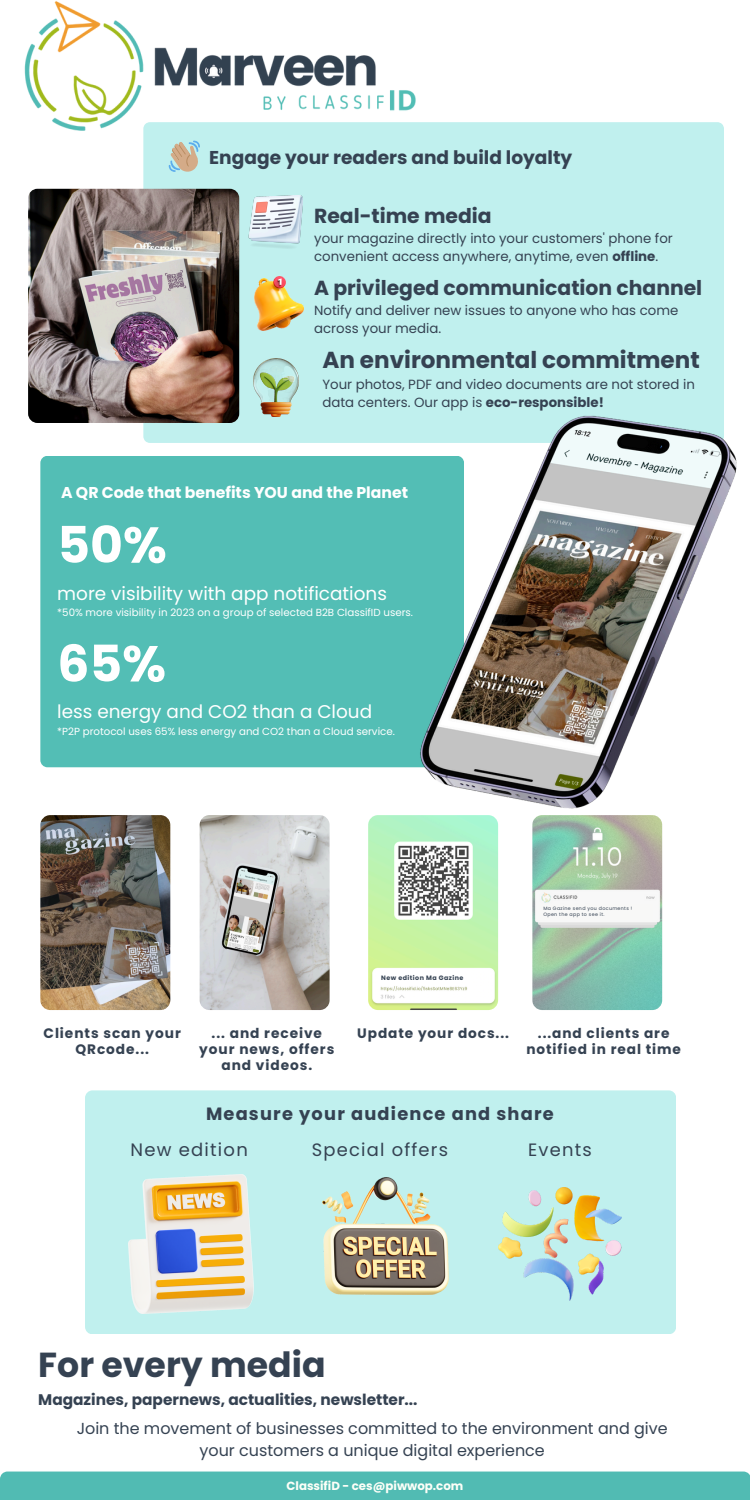
<style>
.page{position:relative;width:750px;height:1500px;background:#fff}
.page>*{position:absolute;margin:0;border:0;box-sizing:border-box;transform-origin:0 0}
.t1{font:700 50.5px "Poppins";color:#fff}
.t2{font:700 34.75px "Poppins";color:#354252}
.t3{font:700 23.12px "Poppins";color:#354252}
.t4{font:700 20.38px "Poppins";color:#354252}
.t5{font:700 18.62px "Poppins";color:#354252}
.t6{font:18.38px "Poppins";color:#fff}
.t7{font:18px "Poppins";letter-spacing:.07em;color:#354252}
.t8{font:17.88px "Poppins";letter-spacing:.07em;color:#354252}
.t9{font:700 17.75px "Poppins";letter-spacing:.07em;color:#354252}
.t10{font:16px/21.4px "Poppins";color:#354252;text-align:center}
.t11{font:700 15.75px "Poppins";color:#fff}
.t12{font:700 15.38px "Poppins";color:#354252}
.t13{font:700 13.75px/16.1px "Poppins";letter-spacing:.07em;color:#354252;text-align:center}
.t14{font:700 13.62px/16.1px "Poppins";letter-spacing:.065em;color:#354252;text-align:center}
.t15{font:13.38px/17.9px "Poppins";color:#354252}
.t16{font:700 11.75px "Poppins";color:#fdfff8}
.t17{font:10.25px "Poppins";color:#fff}
.t18{font:700 6.38px "Poppins";letter-spacing:.07em;color:#354252}
.t19{font:4.75px "Poppins";letter-spacing:.07em;color:#354252}
.s1{font-weight:700}
</style>
<div class="page">
<div style="left:143px;top:122px;width:580px;height:321px;background:#c0f0ee"></div>
<img style="left:253px;top:358px;width:45px;height:59px">
<img style="left:28px;top:189px;width:211px;height:234px;border-radius:9px">
<img style="left:248px;top:195px;width:54px;height:55px">
<img style="left:254px;top:276px;width:49px;height:55px">
<div style="left:40px;top:456px;width:424px;height:311px;background:#53beb5;border-radius:7px"></div>
<img style="left:330px;top:314px;width:407px;height:513px">
<img style="left:40px;top:815px;width:130px;height:195px;border-radius:10px">
<img style="left:200px;top:815px;width:130px;height:195px;border-radius:10px">
<img style="left:532px;top:815px;width:130px;height:195px;border-radius:10px">
<div style="left:539px;top:904px;width:113px;height:16px;background:#f8f8f7"></div>
<img style="left:368px;top:815px;width:130px;height:195px;border-radius:10px">
<div style="left:378px;top:972px;width:77px;height:12px;background:#fff"></div>
<div style="left:85px;top:1090px;width:591px;height:244px;background:#c0f0ee;border-radius:7px"></div>
<div style="left:0;top:1472px;width:750px;height:28px;background:#51bbb3"></div>
<img style="left:129px;top:1174px;width:124px;height:139px">
<img style="left:322px;top:1177px;width:127px;height:117px">
<img style="left:498px;top:1187px;width:124px;height:114px">
<img style="left:24px;top:1px;width:418px;height:176px">
<h5 class="t5" style="left:209px;top:144px;width:365px">Engage your readers and build loyalty</h5>
<h5 class="t4" style="left:314px;top:202px;width:179px">Real-time media</h5>
<h5 class="t15" style="left:314px;top:230px;width:360px">your magazine directly into your customers' phone for convenient access anywhere, anytime, even <span class="s1">offline</span>.</h5>
<h6 class="t4" style="left:314px;top:274px;width:390px">A privileged communication channel</h6>
<h6 class="t15" style="left:314px;top:302px;width:366px">Notify and deliver new issues to anyone who has come across your media.</h6>
<p class="t3" style="left:322px;top:344px;width:379px">An environmental commitment</p>
<p class="t15" style="left:322px;top:376px;width:374px">Your photos, PDF and video documents are not stored in data centers. Our app is <span class="s1">eco-responsible!</span></p>
<p class="t11" style="left:61px;top:482px;width:349px">A QR Code that benefits YOU and the Planet</p>
<p class="t1" style="left:57px;top:510px;width:111px">50%</p>
<h6 class="t6" style="left:57px;top:580px;width:331px">more visibility with app notifications</h6>
<h6 class="t17" style="left:57px;top:605px;width:357px">*50% more visibility in 2023 on a group of selected B2B ClassifID users.</h6>
<p class="t1" style="left:57px;top:628px;width:110px">65%</p>
<p class="t6" style="left:57px;top:699px;width:316px">less energy and CO2 than a Cloud</p>
<h3 class="t17" style="left:57px;top:724px;width:339px">*P2P protocol uses 65% less energy and CO2 than a Cloud service.</h3>
<h5 class="t19" style="left:543px;top:905px;width:90px">Ma Gazine send you documents !</h5>
<h1 class="t19" style="left:543px;top:911px;width:63px">Open the app to see it.</h1>
<h3 class="t18" style="left:381px;top:973px;width:84px">New edition Ma Gazine</h3>
<h3 class="t13" style="left:44px;top:1025px;width:139px">Clients scan your<br>QRcode...</h3>
<h2 class="t13" style="left:212px;top:1025px;width:112px">... and receive</h2>
<h3 class="t14" style="left:357px;top:1025px;width:153px">Update your docs...</h3>
<h2 class="t13" style="left:199px;top:1041px;width:137px">your news, offers and videos.</h2>
<h2 class="t14" style="left:526px;top:1025px;width:156px">...and clients are notified in real time</h2>
<h2 class="t9" style="left:206px;top:1101px;width:349px">Measure your audience and share</h2>
<p class="t7" style="left:131px;top:1138px;width:119px">New edition</p>
<p class="t8" style="left:312px;top:1138px;width:138px">Special offers</p>
<p class="t8" style="left:528px;top:1138px;width:65px">Events</p>
<p class="t2" style="left:38px;top:1341px;width:289px">For every media</p>
<p class="t12" style="left:38px;top:1389px;width:381px">Magazines, papernews, actualities, newsletter...</p>
<p class="t10" style="left:77px;top:1418px;width:592px">Join the movement of businesses committed to the environment and give your customers a unique digital experience</p>
<p class="t16" style="left:287px;top:1477px;width:178px">ClassifiD - ces@piwwop.com</p>
</div>
